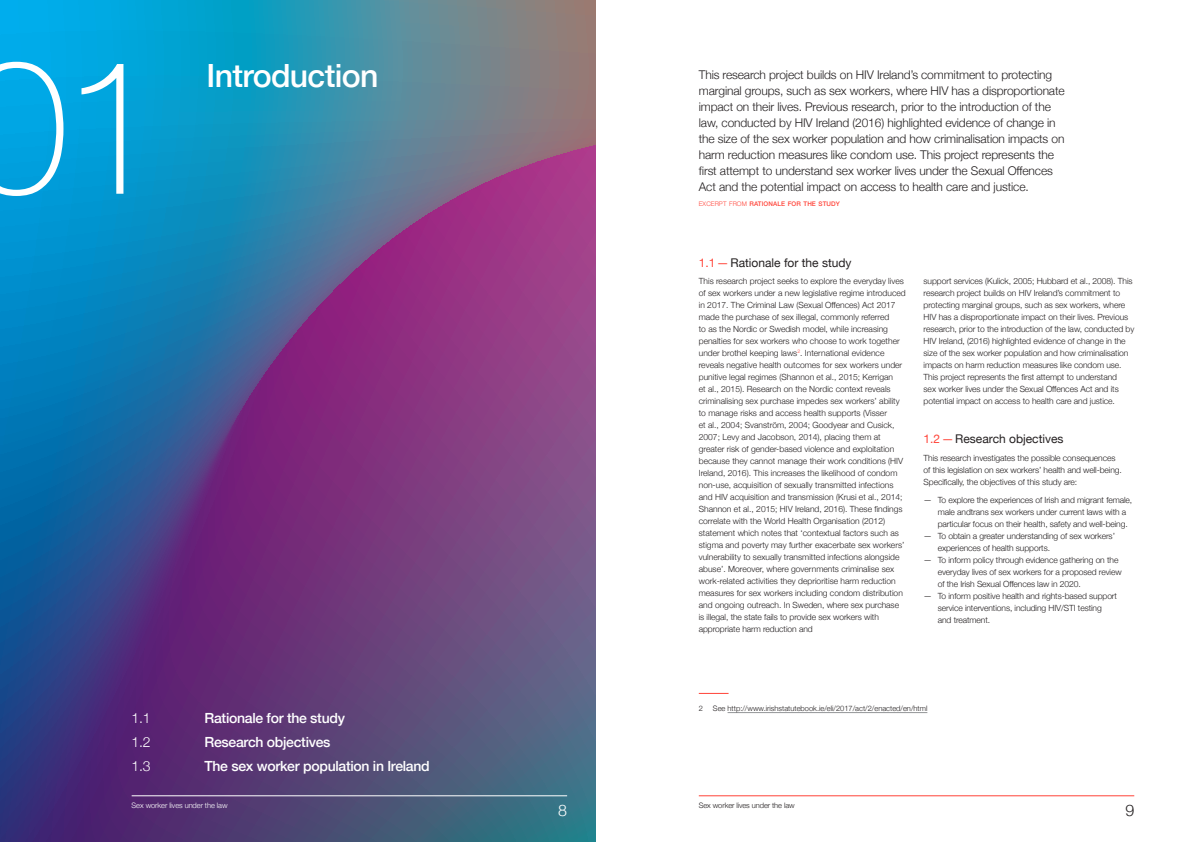
<style>
.page{position:relative;width:1191px;height:842px;background:#fff}
.page>*{position:absolute;margin:0;border:0;box-sizing:border-box;transform-origin:0 0}
.t1{font:100 188px "Helvetica Neue";color:#fff}
.t2{font:500 32px "Helvetica Neue";letter-spacing:-.02em;color:#fff}
.t3{font:300 16px "Helvetica Neue";color:#231f20}
.t4{font:300 16px "Helvetica Neue";color:#fff}
.t5{font:500 14px/24px "Helvetica Neue";letter-spacing:-.02em;color:#fff}
.t6{font:300 14px/24px "Helvetica Neue";color:#fff;text-align:justify}
.t7{font:300 12px/16px "Helvetica Neue";letter-spacing:-.01em;color:#231f20}
.t8{font:12px "Helvetica Neue";color:#231f20}
.t9{font:300 8.5px/12px "Helvetica Neue";color:#231f20}
.t10{font:300 7.5px "Helvetica Neue";color:#231f20}
.t11{font:300 7.5px "Helvetica Neue";letter-spacing:-.01em;color:#fff}
.t12{font:500 6.3px "Helvetica Neue";letter-spacing:.015em;color:#ff4338}
.s1{font-weight:300}
.s2{color:#ff4338}
</style>
<div class="page">
<svg style="left:0;top:0;width:595px;height:842px;background:#4d5c94"></svg>
<svg style="left:699px;top:693px;width:29px;height:1px"></svg>
<hr style="left:727px;top:712px;width:200px;height:1px;background:#939598">
<hr style="left:699px;top:795px;width:435px;height:1px;background:#ff4338">
<hr style="left:132px;top:795px;width:435px;height:1px;background:#fff">
<h1 class="t1" style="left:-36px;top:-16px;width:203px">01</h1>
<h2 class="t2" style="left:207px;top:50px;width:173px">Introduction</h2>
<h3 class="t6" style="left:132px;top:705px;width:20px">1.1<br>1.2<br>1.3</h3>
<h3 class="t5" style="left:204px;top:705px;width:227px">Rationale for the study<br>Research objectives<br>The sex worker population in Ireland</h3>
<p class="t7" style="left:699px;top:66px;width:367px">This research project builds on HIV Ireland’s commitment to protecting marginal groups, such as sex workers, where HIV has a disproportionate impact on their lives. Previous research, prior to the introduction of the law, conducted by HIV Ireland (2016) highlighted evidence of change in the size of the sex worker population and how criminalisation impacts on harm reduction measures like condom use. This project represents the first attempt to understand sex worker lives under the Sexual Offences Act and the potential impact on access to health care and justice.</p>
<p class="t12" style="left:699px;top:199px;width:143px"><span class="s1">EXCERPT FROM</span> RATIONALE FOR THE STUDY</p>
<h3 class="t8" style="left:699px;top:254px;width:154px"><span class="s2">1.1—</span>Rationale for the study</h3>
<p class="t9" style="left:699px;top:275px;width:208px">This research project seeks to explore the everyday lives of sex workers under a new legislative regime introduced in 2017. The Criminal Law (Sexual Offences) Act 2017 made the purchase of sex illegal, commonly referred<br>to as the Nordic or Swedish model, while increasing penalties for sex workers who choose to work together under brothel keeping laws<sup>2</sup>. International evidence reveals negative health outcomes for sex workers under punitive legal regimes (Shannon et al., 2015; Kerrigan<br>et al., 2015). Research on the Nordic context reveals criminalising sex purchase impedes sex workers’ ability to manage risks and access health supports (Visser<br>et al., 2004; Svanström, 2004; Goodyear and Cusick, 2007; Levy and Jacobson, 2014), placing them at greater risk of gender-based violence and exploitation because they cannot manage their work conditions (HIV Ireland, 2016). This increases the likelihood of condom non-use, acquisition of sexually transmitted infections and HIV acquisition and transmission (Krusi et al., 2014; Shannon et al., 2015; HIV Ireland, 2016). These findings correlate with the World Health Organisation (2012) statement which notes that ‘contextual factors such as stigma and poverty may further exacerbate sex workers’ vulnerability to sexually transmitted infections alongside abuse’. Moreover, where governments criminalise sex work-related activities they deprioritise harm reduction measures for sex workers including condom distribution and ongoing outreach. In Sweden, where sex purchase is illegal, the state fails to provide sex workers with appropriate harm reduction and</p>
<p class="t9" style="left:923px;top:274px;width:212px">support services (Kulick, 2005; Hubbard et al., 2008). This research project builds on HIV Ireland’s commitment to protecting marginal groups, such as sex workers, where HIV has a disproportionate impact on their lives. Previous research, prior to the introduction of the law, conducted by HIV Ireland, (2016) highlighted evidence of change in the size of the sex worker population and how criminalisation impacts on harm reduction measures like condom use.<br>This project represents the first attempt to understand<br>sex worker lives under the Sexual Offences Act and its potential impact on access to health care and justice.</p>
<h3 class="t8" style="left:923px;top:430px;width:141px"><span class="s2">1.2—</span>Research objectives</h3>
<p class="t9" style="left:923px;top:451px;width:200px">This research investigates the possible consequences of this legislation on sex workers’ health and well-being.<br>Specifically, the objectives of this study are:</p>
<p class="t9" style="left:937px;top:493px;width:196px;text-indent:-14px">— To explore the experiences of Irish and migrant female, male andtrans sex workers under current laws with a particular focus on their health, safety and well-being.</p>
<p class="t9" style="left:937px;top:529px;width:179px;text-indent:-14px">— To obtain a greater understanding of sex workers’ experiences of health supports.</p>
<p class="t9" style="left:937px;top:553px;width:185px;text-indent:-14px">— To inform policy through evidence gathering on the everyday lives of sex workers for a proposed review of the Irish Sexual Offences law in 2020.</p>
<p class="t9" style="left:937px;top:589px;width:181px;text-indent:-14px">— To inform positive health and rights-based support service interventions, including HIV/STI testing and treatment.</p>
<p class="t10" style="left:699px;top:702px;width:6px">2</p>
<p class="t10" style="left:713px;top:702px;width:216px">See http://www.irishstatutebook.ie/eli/2017/act/2/enacted/en/html</p>
<p class="t11" style="left:132px;top:799px;width:97px">Sex worker lives under the law</p>
<p class="t10" style="left:699px;top:799px;width:97px">Sex worker lives under the law</p>
<h3 class="t4" style="left:558px;top:797px;width:10px">8</h3>
<h3 class="t3" style="left:1125px;top:797px;width:10px">9</h3>
</div>
